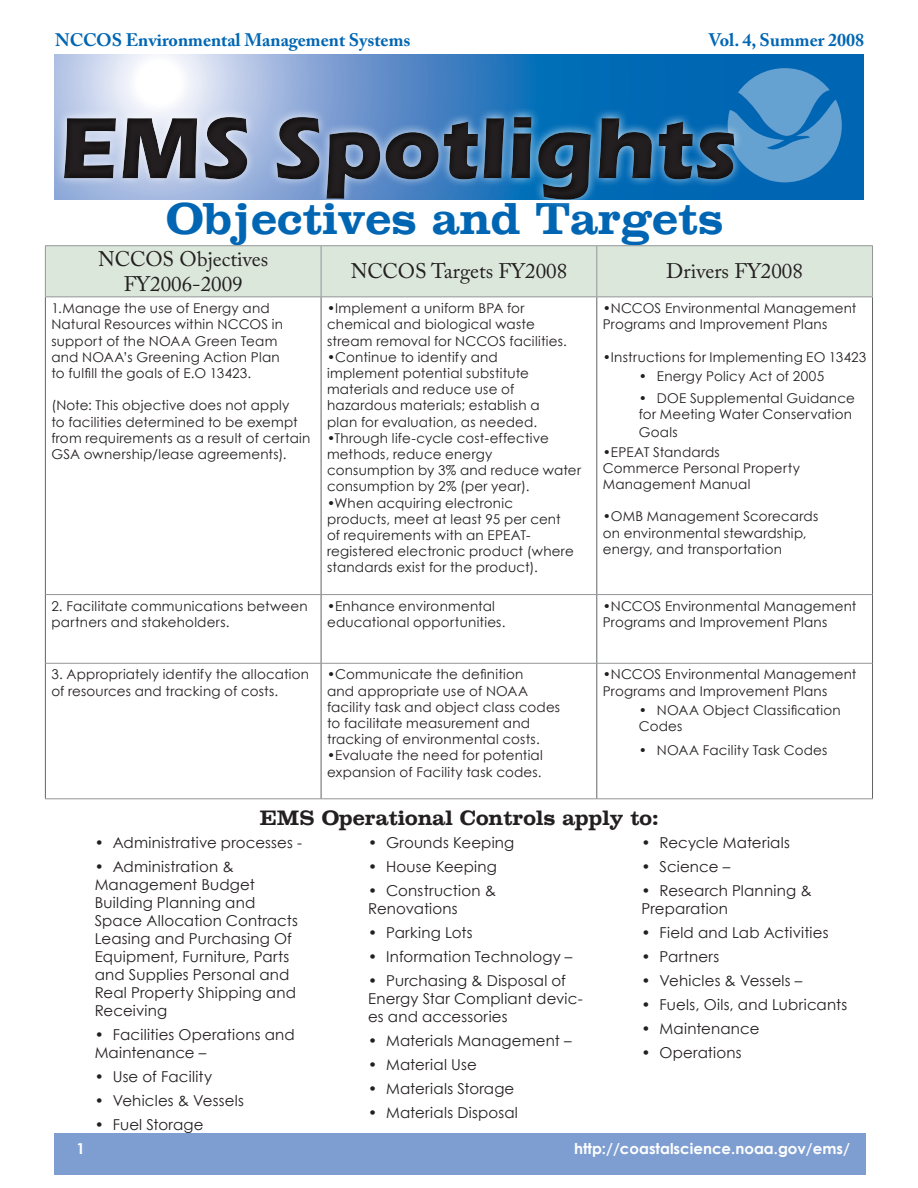
<style>
.page{position:relative;width:918px;height:1188px;background:#fff}
.page>*{position:absolute;margin:0;border:0;box-sizing:border-box;transform-origin:0 0}
.Head_2{font:700 45px "Clarendon";color:#0066b3}
.Head_4{font:21px/25.2px "Adobe Caslon Pro";color:#231f20;text-align:center}
.Head_3{font:700 21px "Clarendon";color:#231f20}
.Upper_Right{font:700 18px "Adobe Caslon Pro";color:#0066b3}
.Body_2_Small_-_lists{font:15px/18px "Century Gothic";letter-spacing:.01em;color:#231f20}
.Gutter_text_-_flush{font:700 15px "Century Gothic";color:#fff}
.Body_2_Small{font:13.5px/16.2px "Century Gothic";letter-spacing:.015em;color:#231f20}
.Body_2_Small_-_lists-2{font:13.5px/16.2px "Century Gothic";letter-spacing:.015em;color:#231f20}
</style>
<div class="page">
<div style="left:54px;top:1134px;width:811px;height:41px;background:#7e9ed2"></div>
<svg style="left:54px;top:54px;width:809px;height:53px;background:#5f98cd"></svg>
<svg style="left:728px;top:68px;width:114px;height:27px;background:#3a88c4"></svg>
<div style="left:43px;top:95px;width:811px;height:124px;background:#231f20;opacity:.5"></div>
<div style="left:46px;top:246px;width:826px;height:50px;background:#dce7db"></div>
<hr style="left:45px;top:245px;width:276px;height:1px;background:#939598">
<hr style="left:45px;top:246px;width:1px;height:50px;background:#939598">
<hr style="left:321px;top:245px;width:276px;height:1px;background:#939598">
<hr style="left:321px;top:246px;width:1px;height:50px;background:#939598">
<hr style="left:597px;top:245px;width:276px;height:1px;background:#939598">
<hr style="left:596px;top:246px;width:1px;height:50px;background:#939598">
<hr style="left:872px;top:246px;width:1px;height:50px;background:#939598">
<hr style="left:45px;top:296px;width:276px;height:1px;background:#939598">
<hr style="left:321px;top:296px;width:276px;height:1px;background:#939598">
<hr style="left:597px;top:296px;width:276px;height:1px;background:#939598">
<hr style="left:45px;top:297px;width:1px;height:298px;background:#636467">
<hr style="left:321px;top:297px;width:1px;height:297px;background:#636467">
<hr style="left:596px;top:297px;width:1px;height:297px;background:#636467">
<hr style="left:872px;top:297px;width:1px;height:298px;background:#636467">
<hr style="left:45px;top:595px;width:1px;height:68px;background:#636467">
<hr style="left:321px;top:595px;width:1px;height:68px;background:#636467">
<hr style="left:596px;top:595px;width:1px;height:68px;background:#636467">
<hr style="left:872px;top:595px;width:1px;height:68px;background:#636467">
<hr style="left:45px;top:663px;width:1px;height:136px;background:#636467">
<hr style="left:321px;top:663px;width:1px;height:136px;background:#636467">
<hr style="left:596px;top:663px;width:1px;height:136px;background:#636467">
<hr style="left:872px;top:663px;width:1px;height:136px;background:#636467">
<hr style="left:46px;top:594px;width:275px;height:1px;background:#939598">
<hr style="left:321px;top:594px;width:276px;height:1px;background:#939598">
<hr style="left:597px;top:594px;width:275px;height:1px;background:#939598">
<hr style="left:46px;top:663px;width:275px;height:1px;background:#939598">
<hr style="left:321px;top:663px;width:276px;height:1px;background:#939598">
<hr style="left:597px;top:663px;width:275px;height:1px;background:#939598">
<hr style="left:45px;top:799px;width:276px;height:1px;background:#939598">
<hr style="left:321px;top:799px;width:276px;height:1px;background:#939598">
<hr style="left:597px;top:799px;width:276px;height:1px;background:#939598">
<p class="Upper_Right" style="left:55px;top:29px;width:357px">NCCOS Environmental Management Systems</p>
<p class="Upper_Right" style="left:709px;top:29px;width:157px">Vol. 4, Summer 2008</p>
<p class="Head_2" style="left:166px;top:191px;width:559px">Objectives and Targets</p>
<p class="Head_4" style="left:98px;top:246px;width:172px">NCCOS Objectives<br>FY2006-2009</p>
<p class="Body_2_Small" style="left:51px;top:300px;width:233px">1.Manage the use of Energy and<br>Natural Resources within NCCOS in support of the NOAA Green Team and NOAA’s Greening Action Plan to fulfill the goals of E.O 13423.</p>
<p class="Body_2_Small" style="left:51px;top:397px;width:261px">(Note: This objective does not apply<br>to facilities determined to be exempt from requirements as a result of certain GSA ownership/lease agreements).</p>
<p class="Head_4" style="left:351px;top:258px;width:218px">NCCOS Targets FY2008</p>
<p class="Head_4" style="left:666px;top:258px;width:138px">Drivers FY2008</p>
<p class="Body_2_Small" style="left:327px;top:300px;width:241px">•Implement a uniform BPA for chemical and biological waste stream removal for NCCOS facilities.</p>
<p class="Body_2_Small" style="left:327px;top:349px;width:214px">•Continue to identify and implement potential substitute materials and reduce use of hazardous materials; establish a plan for evaluation, as needed.</p>
<p class="Body_2_Small" style="left:327px;top:430px;width:256px">•Through life-cycle cost-effective methods, reduce energy consumption by 3% and reduce water consumption by 2% (per year).</p>
<p class="Body_2_Small" style="left:327px;top:494px;width:248px">•When acquiring electronic products, meet at least 95 per cent of requirements with an EPEAT&shy;registered electronic product (where standards exist for the product).</p>
<p class="Body_2_Small" style="left:603px;top:300px;width:255px">•NCCOS Environmental Management<br>Programs and Improvement Plans</p>
<p class="Body_2_Small" style="left:603px;top:349px;width:265px">•Instructions for Implementing EO 13423</p>
<p class="Body_2_Small_-_lists-2" style="left:639px;top:368px;width:187px">• Energy Policy Act of 2005</p>
<p class="Body_2_Small_-_lists-2" style="left:639px;top:390px;width:218px">• DOE Supplemental Guidance for Meeting Water Conservation</p>
<p class="Body_2_Small_-_lists-2" style="left:639px;top:424px;width:40px">Goals</p>
<p class="Body_2_Small" style="left:603px;top:443px;width:119px">•EPEAT Standards</p>
<p class="Body_2_Small" style="left:603px;top:460px;width:199px">Commerce Personal Property<br>Management Manual</p>
<p class="Body_2_Small" style="left:603px;top:508px;width:217px">•OMB Management Scorecards on environmental stewardship, energy, and transportation</p>
<p class="Body_2_Small" style="left:51px;top:598px;width:258px">2. Facilitate communications between partners and stakeholders.</p>
<p class="Body_2_Small" style="left:327px;top:598px;width:180px">•Enhance environmental educational opportunities.</p>
<p class="Body_2_Small" style="left:603px;top:598px;width:255px">•NCCOS Environmental Management<br>Programs and Improvement Plans</p>
<p class="Body_2_Small" style="left:51px;top:666px;width:259px">3. Appropriately identify the allocation of resources and tracking of costs.</p>
<p class="Body_2_Small" style="left:327px;top:666px;width:235px">•Communicate the definition<br>and appropriate use of NOAA facility task and object class codes to facilitate measurement and tracking of environmental costs.</p>
<p class="Body_2_Small" style="left:327px;top:747px;width:217px">•Evaluate the need for potential expansion of Facility task codes.</p>
<p class="Body_2_Small" style="left:603px;top:666px;width:255px">•NCCOS Environmental Management<br>Programs and Improvement Plans</p>
<p class="Body_2_Small_-_lists-2" style="left:639px;top:702px;width:203px">• NOAA Object Classification<br>Codes</p>
<p class="Body_2_Small_-_lists-2" style="left:639px;top:742px;width:190px">• NOAA Facility Task Codes</p>
<p class="Head_3" style="left:259px;top:805px;width:401px">EMS Operational Controls apply to:</p>
<p class="Body_2_Small_-_lists" style="left:95px;top:834px;width:209px">• Administrative processes -</p>
<p class="Body_2_Small_-_lists" style="left:95px;top:858px;width:205px">• Administration &amp;<br>Management Budget<br>Building Planning and<br>Space Allocation Contracts<br>Leasing and Purchasing Of<br>Equipment, Furniture, Parts and Supplies Personal and<br>Real Property Shipping and<br>Receiving</p>
<p class="Body_2_Small_-_lists" style="left:95px;top:1026px;width:201px">• Facilities Operations and<br>Maintenance –</p>
<p class="Body_2_Small_-_lists" style="left:95px;top:1068px;width:119px">• Use of Facility</p>
<p class="Body_2_Small_-_lists" style="left:95px;top:1092px;width:151px">• Vehicles &amp; Vessels</p>
<p class="Body_2_Small_-_lists" style="left:95px;top:1116px;width:110px">• Fuel Storage</p>
<p class="Body_2_Small_-_lists" style="left:368px;top:834px;width:148px">• Grounds Keeping</p>
<p class="Body_2_Small_-_lists" style="left:368px;top:858px;width:130px">• House Keeping</p>
<p class="Body_2_Small_-_lists" style="left:368px;top:882px;width:129px">• Construction &amp;<br>Renovations</p>
<p class="Body_2_Small_-_lists" style="left:368px;top:924px;width:106px">• Parking Lots</p>
<p class="Body_2_Small_-_lists" style="left:368px;top:948px;width:206px">• Information Technology –</p>
<p class="Body_2_Small_-_lists" style="left:368px;top:972px;width:216px">• Purchasing &amp; Disposal of<br>Energy Star Compliant devic&shy;es and accessories</p>
<p class="Body_2_Small_-_lists" style="left:368px;top:1032px;width:205px">• Materials Management –</p>
<p class="Body_2_Small_-_lists" style="left:368px;top:1056px;width:110px">• Material Use</p>
<p class="Body_2_Small_-_lists" style="left:368px;top:1080px;width:148px">• Materials Storage</p>
<p class="Body_2_Small_-_lists" style="left:368px;top:1104px;width:151px">• Materials Disposal</p>
<p class="Body_2_Small_-_lists" style="left:642px;top:834px;width:150px">• Recycle Materials</p>
<p class="Body_2_Small_-_lists" style="left:642px;top:858px;width:90px">• Science –</p>
<p class="Body_2_Small_-_lists" style="left:642px;top:882px;width:172px">• Research Planning &amp;<br>Preparation</p>
<p class="Body_2_Small_-_lists" style="left:642px;top:924px;width:188px">• Field and Lab Activities</p>
<p class="Body_2_Small_-_lists" style="left:642px;top:948px;width:79px">• Partners</p>
<p class="Body_2_Small_-_lists" style="left:642px;top:972px;width:162px">• Vehicles &amp; Vessels –</p>
<p class="Body_2_Small_-_lists" style="left:642px;top:996px;width:207px">• Fuels, Oils, and Lubricants</p>
<p class="Body_2_Small_-_lists" style="left:642px;top:1020px;width:119px">• Maintenance</p>
<p class="Body_2_Small_-_lists" style="left:642px;top:1044px;width:102px">• Operations</p>
<p class="Gutter_text_-_flush" style="left:76px;top:1137px;width:10px">1</p>
<p class="Gutter_text_-_flush" style="left:574px;top:1137px;width:277px">http://coastalscience.noaa.gov/ems/</p>
</div>
